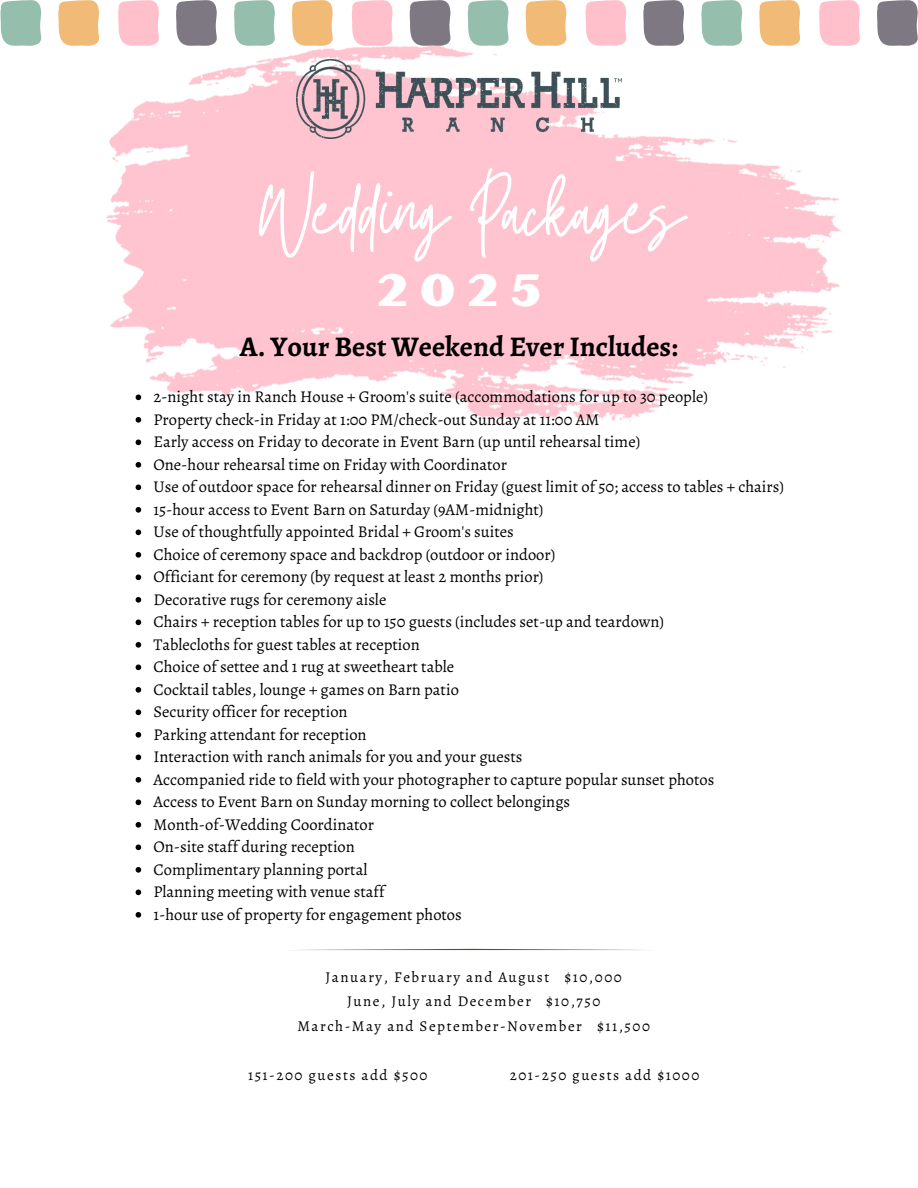
<style>
.page{position:relative;width:918px;height:1188px;background:#fff}
.page>*{position:absolute;margin:0;border:0;box-sizing:border-box;transform-origin:0 0}
.t1{font:75px "Twister";color:#fff}
.t2{font:45.3px "Oilvare Base";color:#fff}
.t3{font:700 28.5px "Alegreya";color:#000}
.t4{font:16.5px "Alegreya";color:#000}
.t5{font:15px "Alegreya";letter-spacing:.1em;color:#000}
</style>
<div class="page">
<svg style="left:300px;top:949px;width:341px;height:1px"></svg>
<img style="left:107px;top:46px;width:734px;height:376px">
<svg style="left:136px;top:395px;width:5px;height:5px"></svg>
<svg style="left:136px;top:417px;width:5px;height:6px"></svg>
<svg style="left:136px;top:440px;width:5px;height:5px"></svg>
<svg style="left:136px;top:462px;width:5px;height:6px"></svg>
<svg style="left:136px;top:485px;width:5px;height:5px"></svg>
<svg style="left:136px;top:507px;width:5px;height:6px"></svg>
<svg style="left:136px;top:530px;width:5px;height:5px"></svg>
<svg style="left:136px;top:552px;width:5px;height:6px"></svg>
<svg style="left:136px;top:575px;width:5px;height:5px"></svg>
<svg style="left:136px;top:597px;width:5px;height:6px"></svg>
<svg style="left:136px;top:620px;width:5px;height:5px"></svg>
<svg style="left:136px;top:642px;width:5px;height:6px"></svg>
<svg style="left:136px;top:665px;width:5px;height:5px"></svg>
<svg style="left:136px;top:687px;width:5px;height:6px"></svg>
<svg style="left:136px;top:710px;width:5px;height:5px"></svg>
<svg style="left:136px;top:732px;width:5px;height:6px"></svg>
<svg style="left:136px;top:755px;width:5px;height:5px"></svg>
<svg style="left:136px;top:777px;width:5px;height:6px"></svg>
<svg style="left:136px;top:800px;width:5px;height:5px"></svg>
<svg style="left:136px;top:822px;width:5px;height:6px"></svg>
<svg style="left:136px;top:845px;width:5px;height:5px"></svg>
<svg style="left:136px;top:867px;width:5px;height:6px"></svg>
<svg style="left:136px;top:890px;width:5px;height:5px"></svg>
<svg style="left:136px;top:912px;width:5px;height:6px"></svg>
<img style="left:297px;top:59px;width:325px;height:79px">
<svg style="left:0;top:0;width:41px;height:46px"></svg>
<svg style="left:234px;top:0;width:41px;height:46px"></svg>
<svg style="left:467px;top:0;width:42px;height:46px"></svg>
<svg style="left:701px;top:0;width:41px;height:46px"></svg>
<svg style="left:118px;top:0;width:41px;height:46px"></svg>
<svg style="left:352px;top:0;width:41px;height:46px"></svg>
<svg style="left:585px;top:0;width:41px;height:46px"></svg>
<svg style="left:819px;top:0;width:41px;height:46px"></svg>
<svg style="left:58px;top:0;width:41px;height:46px"></svg>
<svg style="left:292px;top:0;width:41px;height:46px"></svg>
<svg style="left:525px;top:0;width:42px;height:46px"></svg>
<svg style="left:759px;top:0;width:41px;height:46px"></svg>
<svg style="left:176px;top:0;width:41px;height:46px"></svg>
<svg style="left:409px;top:0;width:42px;height:46px"></svg>
<svg style="left:643px;top:0;width:41px;height:46px"></svg>
<svg style="left:877px;top:0;width:41px;height:46px"></svg>
<p class="t1" style="left:256px;top:159px;width:432px">Wedding Packages</p>
<p class="t2" style="left:376px;top:262px;width:167px">2025</p>
<p class="t3" style="left:240px;top:327px;width:440px">A. Your Best Weekend Ever Includes:</p>
<p class="t4" style="left:153px;top:386px;width:556px">2-night stay in Ranch House + Groom's suite (accommodations for up to 30 people)</p>
<p class="t4" style="left:153px;top:408px;width:447px">Property check-in Friday at 1:00 PM/check-out Sunday at 11:00 AM</p>
<p class="t4" style="left:153px;top:431px;width:488px">Early access on Friday to decorate in Event Barn (up until rehearsal time)</p>
<p class="t4" style="left:153px;top:453px;width:355px">One-hour rehearsal time on Friday with Coordinator</p>
<p class="t4" style="left:153px;top:476px;width:632px">Use of outdoor space for rehearsal dinner on Friday (guest limit of 50; access to tables + chairs)</p>
<p class="t4" style="left:153px;top:498px;width:391px">15-hour access to Event Barn on Saturday (9AM-midnight)</p>
<p class="t4" style="left:153px;top:521px;width:362px">Use of thoughtfully appointed Bridal + Groom's suites</p>
<p class="t4" style="left:153px;top:543px;width:403px">Choice of ceremony space and backdrop (outdoor or indoor)</p>
<p class="t4" style="left:153px;top:566px;width:392px">Officiant for ceremony (by request at least 2 months prior)</p>
<p class="t4" style="left:153px;top:588px;width:234px">Decorative rugs for ceremony aisle</p>
<p class="t4" style="left:153px;top:611px;width:512px">Chairs + reception tables for up to 150 guests (includes set-up and teardown)</p>
<p class="t4" style="left:153px;top:633px;width:268px">Tablecloths for guest tables at reception</p>
<p class="t4" style="left:153px;top:656px;width:302px">Choice of settee and 1 rug at sweetheart table</p>
<p class="t4" style="left:153px;top:678px;width:307px">Cocktail tables, lounge + games on Barn patio</p>
<p class="t4" style="left:153px;top:701px;width:196px">Security officer for reception</p>
<p class="t4" style="left:153px;top:723px;width:215px">Parking attendant for reception</p>
<p class="t4" style="left:153px;top:746px;width:371px">Interaction with ranch animals for you and your guests</p>
<p class="t4" style="left:153px;top:768px;width:562px">Accompanied ride to field with your photographer to capture popular sunset photos</p>
<p class="t4" style="left:153px;top:791px;width:418px">Access to Event Barn on Sunday morning to collect belongings</p>
<p class="t4" style="left:153px;top:813px;width:222px">Month-of-Wedding Coordinator</p>
<p class="t4" style="left:153px;top:836px;width:203px">On-site staff during reception</p>
<p class="t4" style="left:153px;top:858px;width:215px">Complimentary planning portal</p>
<p class="t4" style="left:153px;top:881px;width:232px">Planning meeting with venue staff</p>
<p class="t4" style="left:153px;top:903px;width:310px">1-hour use of property for engagement photos</p>
<p class="t5" style="left:326px;top:966px;width:298px">January, February and August $10,000</p>
<p class="t5" style="left:347px;top:991px;width:255px">June, July and December $10,750</p>
<p class="t5" style="left:297px;top:1015px;width:354px">March-May and September-November $11,500</p>
<p class="t5" style="left:248px;top:1064px;width:181px">151-200 guests add $500</p>
<p class="t5" style="left:510px;top:1064px;width:191px">201-250 guests add $1000</p>
</div>
